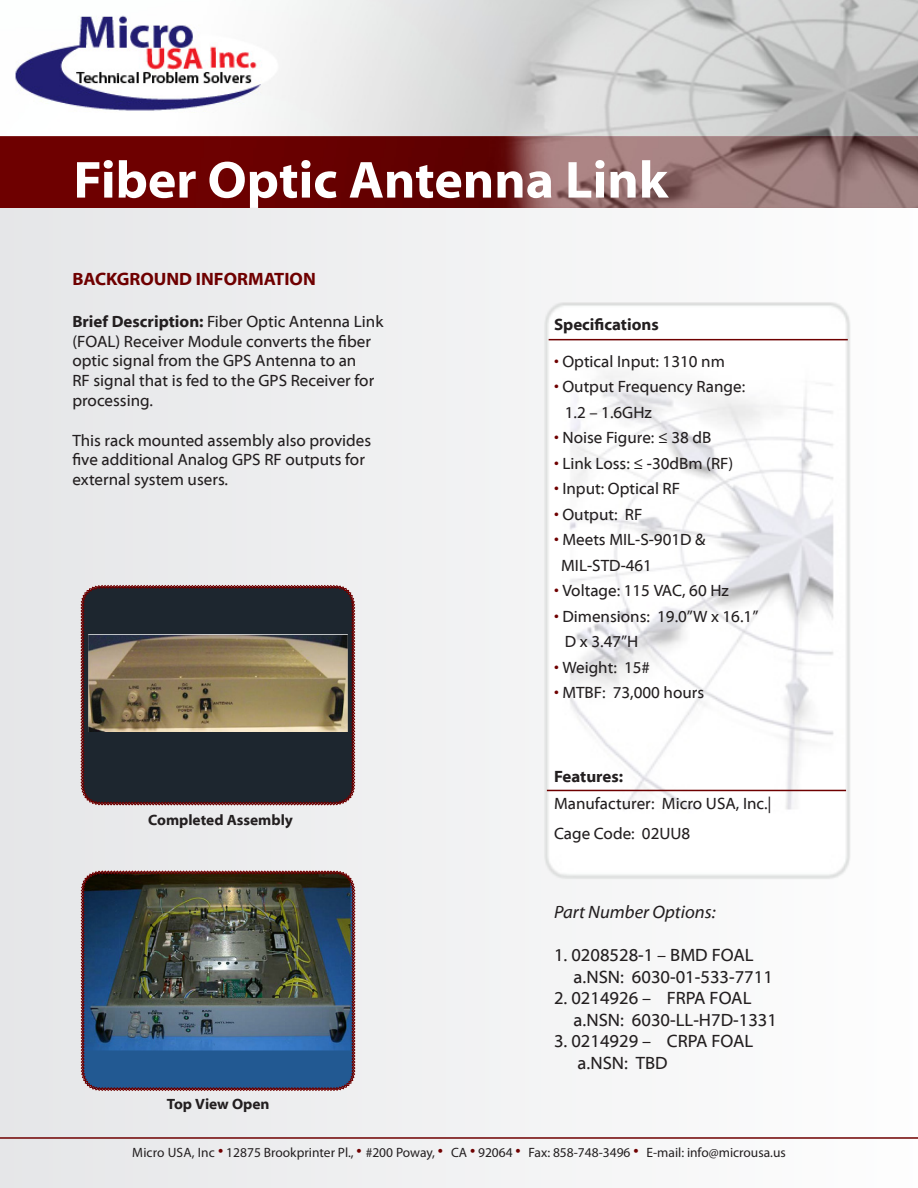
<style>
.page{position:relative;width:918px;height:1188px;background:#fff}
.page>*{position:absolute;margin:0;border:0;box-sizing:border-box;transform-origin:0 0}
.t1{font:700 52.5px "Myriad Web Pro";color:#fff}
.t2{font:18px "Myriad Web Pro";color:#231f20}
.t3{font:700 18px "Myriad Web Pro";color:#6f0000}
.t4{font:italic 18px "Myriad Web Pro";color:#231f20}
.t5{font:16.5px/19.8px "Myriad Web Pro";color:#231f20}
.t6{font:700 16.5px "Myriad Web Pro";color:#231f20}
.t7{font:700 15px "Myriad Web Pro";color:#231f20}
.t8{font:13.5px "Myriad Pro";color:#231f20}
.s1{font-weight:700}
.s2{color:#6f0000}
.s3{font-family:"Myriad Web Pro";font-size:18px;color:#6f0000}
</style>
<div class="page">
<div style="left:0;top:205px;width:918px;height:983px;background:#f1f1f2"></div>
<img style="left:0;top:0;width:918px;height:207px">
<hr style="left:0;top:1137px;width:918px;height:2px;background:#6f0000">
<svg style="left:81px;top:585px;width:274px;height:220px;background:#534c43"></svg>
<img style="left:81px;top:871px;width:274px;height:220px">
<img style="left:545px;top:295px;width:310px;height:594px">
<hr style="left:549px;top:339px;width:299px;height:1px;background:#6f0000">
<hr style="left:547px;top:790px;width:299px;height:1px;background:#6f0000">
<p class="t1" style="left:74px;top:151px;width:596px">Fiber Optic Antenna Link</p>
<p class="t3" style="left:72px;top:269px;width:245px">BACKGROUND INFORMATION</p>
<p class="t5" style="left:72px;top:312px;width:313px"><span class="s1">Brief Description:</span> Fiber Optic Antenna Link (FOAL) Receiver Module converts the fiber optic signal from the GPS Antenna to an<br>RF signal that is fed to the GPS Receiver for processing.</p>
<p class="t5" style="left:72px;top:431px;width:300px">This rack mounted assembly also provides five additional Analog GPS RF outputs for external system users.</p>
<p class="t7" style="left:148px;top:811px;width:146px">Completed Assembly</p>
<p class="t7" style="left:167px;top:1095px;width:104px">Top View Open</p>
<p class="t6" style="left:554px;top:315px;width:106px">Specifications</p>
<p class="t5" style="left:554px;top:352px;width:172px"><span class="s2">•</span> Optical Input: 1310 nm</p>
<p class="t5" style="left:565px;top:374px;width:182px;line-height:25.5px;text-indent:-11px"><span class="s2">•</span> Output Frequency Range:<br>1.2 – 1.6GHz</p>
<p class="t5" style="left:554px;top:428px;width:159px"><span class="s2">•</span> Noise Figure: ≤ 38 dB</p>
<p class="t5" style="left:554px;top:454px;width:181px"><span class="s2">•</span> Link Loss: ≤ -30dBm (RF)</p>
<p class="t5" style="left:554px;top:479px;width:128px"><span class="s2">•</span> Input: Optical RF</p>
<p class="t5" style="left:554px;top:505px;width:90px"><span class="s2">•</span> Output: RF</p>
<p class="t5" style="left:561px;top:527px;width:146px;line-height:25.5px;text-indent:-7px"><span class="s2">•</span> Meets MIL-S-901D &amp;<br>MIL-STD-461</p>
<p class="t5" style="left:554px;top:581px;width:176px"><span class="s2">•</span> Voltage: 115 VAC, 60 Hz</p>
<p class="t5" style="left:565px;top:604px;width:195px;line-height:25.5px;text-indent:-11px"><span class="s2">•</span> Dimensions: 19.0”W x 16.1”<br>D x 3.47”H</p>
<p class="t5" style="left:554px;top:658px;width:98px"><span class="s2">•</span> Weight: 15#</p>
<p class="t5" style="left:554px;top:683px;width:152px"><span class="s2">•</span> MTBF: 73,000 hours</p>
<p class="t5" style="left:554px;top:763px;width:219px;line-height:27px"><span class="s1">Features:<br></span>Manufacturer: Micro USA, Inc.|</p>
<p class="t5" style="left:554px;top:824px;width:138px">Cage Code: 02UU8</p>
<p class="t4" style="left:554px;top:902px;width:163px">Part Number Options:</p>
<p class="t2" style="left:554px;top:945px;width:201px">1. 0208528-1 – BMD FOAL</p>
<p class="t2" style="left:574px;top:967px;width:201px">a.NSN: 6030-01-533-7711</p>
<p class="t2" style="left:554px;top:989px;width:199px">2. 0214926 – FRPA FOAL</p>
<p class="t2" style="left:574px;top:1010px;width:205px">a.NSN: 6030-LL-H7D-1331</p>
<p class="t2" style="left:554px;top:1032px;width:201px">3. 0214929 – CRPA FOAL</p>
<p class="t2" style="left:578px;top:1053px;width:92px">a.NSN: TBD</p>
<p class="t8" style="left:132px;top:1145px;width:655px">Micro USA, Inc <span class="s3">•</span> 12875 Brookprinter Pl., <span class="s3">•</span> #200 Poway, <span class="s3">•</span> CA <span class="s3">•</span> 92064 <span class="s3">•</span> Fax: 858-748-3496 <span class="s3">•</span> E-mail: info@microusa.us</p>
</div>
